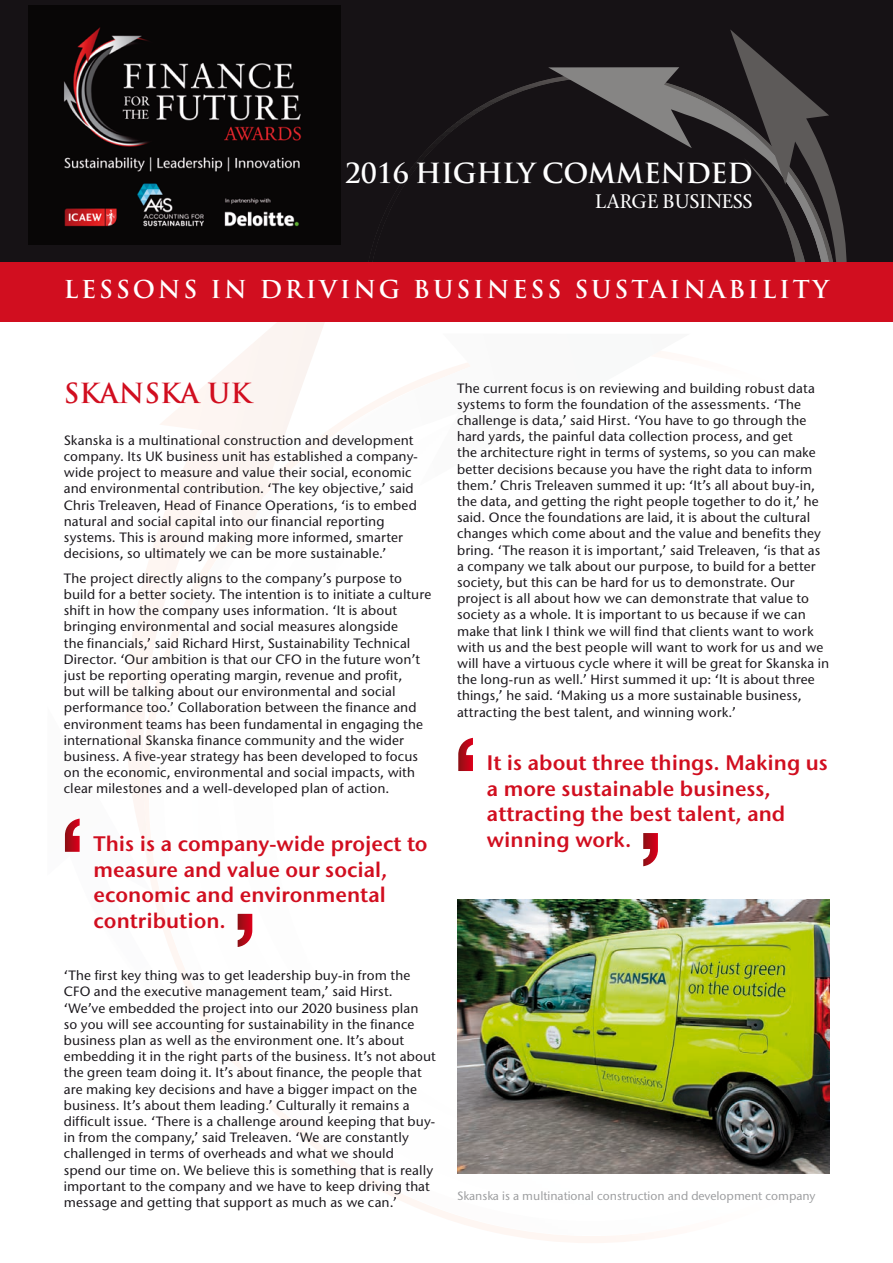
<style>
.page{position:relative;width:893px;height:1263px;background:#fff}
.page>*{position:absolute;margin:0;border:0;box-sizing:border-box;transform-origin:0 0}
.winner{font:700 27px "Trajan Pro";letter-spacing:-.01em;color:#fff}
.heading{font:700 27px "Trajan Pro";color:#d10e1f}
.lessons{font:700 24px "Trajan Pro";letter-spacing:.12em;color:#fff}
.quote{font:600 21px/25.5px "Stone Sans ITC Std";color:#d10e1f}
.category{font:500 19.5px "Stone Ser ITC Std";color:#fff}
.main_copy{font:500 13.5px/16.2px "Stone Sans ITC Std";letter-spacing:.01em;color:#1a171c}
.t1{font:500 12px "Stone Sans ITC Std";color:#9d9ea0}
</style>
<div class="page">
<svg style="left:64px;top:818px;width:134px;height:192px"></svg>
<img style="left:198px;top:737px;width:632px;height:498px">
<img style="left:198px;top:1045px;width:92px;height:72px">
<img style="left:198px;top:1030px;width:71px;height:66px">
<svg style="left:346px;top:363px;width:124px;height:63px"></svg>
<svg style="left:101px;top:321px;width:245px;height:552px"></svg>
<div style="left:0;top:0;width:893px;height:270px;background:#161215"></div>
<img style="left:457px;top:900px;width:372px;height:274px">
<svg style="left:65px;top:819px;width:15px;height:33px"></svg>
<svg style="left:238px;top:914px;width:14px;height:33px"></svg>
<svg style="left:458px;top:738px;width:15px;height:33px"></svg>
<svg style="left:643px;top:833px;width:15px;height:33px"></svg>
<img style="left:371px;top:79px;width:177px;height:179px">
<svg style="left:548px;top:67px;width:109px;height:62px"></svg>
<svg style="left:657px;top:30px;width:190px;height:231px"></svg>
<img style="left:28px;top:6px;width:312px;height:238px">
<div style="left:0;top:261px;width:893px;height:60px;background:#d10e1f"></div>
<p class="winner" style="left:345px;top:156px;width:409px">2016 HIGHLY COMMENDED</p>
<p class="category" style="left:595px;top:189px;width:159px">LARGE BUSINESS</p>
<p class="lessons" style="left:64px;top:274px;width:767px">LESSONS IN DRIVING BUSINESS SUSTAINABILITY</p>
<p class="heading" style="left:64px;top:376px;width:189px">SKANSKA UK</p>
<p class="main_copy" style="left:64px;top:432px;width:356px">Skanska is a multinational construction and development company. Its UK business unit has established a company&shy;wide project to measure and value their social, economic and environmental contribution. ‘The key objective,’ said Chris Treleaven, Head of Finance Operations, ‘is to embed natural and social capital into our financial reporting systems. This is around making more informed, smarter decisions, so ultimately we can be more sustainable.’</p>
<p class="main_copy" style="left:64px;top:570px;width:369px">The project directly aligns to the company’s purpose to build for a better society. The intention is to initiate a culture shift in how the company uses information. ‘It is about bringing environmental and social measures alongside<br>the financials,’ said Richard Hirst, Sustainability Technical Director. ‘Our ambition is that our CFO in the future won’t just be reporting operating margin, revenue and profit,<br>but will be talking about our environmental and social performance too.’ Collaboration between the finance and environment teams has been fundamental in engaging the international Skanska finance community and the wider business. A five-year strategy has been developed to focus on the economic, environmental and social impacts, with clear milestones and a well-developed plan of action.</p>
<p class="quote" style="left:94px;top:831px;width:336px">This is a company-wide project to measure and value our social, economic and environmental contribution.</p>
<p class="main_copy" style="left:64px;top:967px;width:374px">‘The first key thing was to get leadership buy-in from the CFO and the executive management team,’ said Hirst. ‘We’ve embedded the project into our 2020 business plan<br>so you will see accounting for sustainability in the finance business plan as well as the environment one. It’s about embedding it in the right parts of the business. It’s not about the green team doing it. It’s about finance, the people that are making key decisions and have a bigger impact on the business. It’s about them leading.’ Culturally it remains a difficult issue. ‘There is a challenge around keeping that buy&shy;in from the company,’ said Treleaven. ‘We are constantly challenged in terms of overheads and what we should<br>spend our time on. We believe this is something that is really important to the company and we have to keep driving that message and getting that support as much as we can.’</p>
<p class="main_copy" style="left:457px;top:380px;width:373px">The current focus is on reviewing and building robust data systems to form the foundation of the assessments. ‘The challenge is data,’ said Hirst. ‘You have to go through the hard yards, the painful data collection process, and get<br>the architecture right in terms of systems, so you can make better decisions because you have the right data to inform them.’ Chris Treleaven summed it up: ‘It’s all about buy-in, the data, and getting the right people together to do it,’ he said. Once the foundations are laid, it is about the cultural changes which come about and the value and benefits they bring. ‘The reason it is important,’ said Treleaven, ‘is that as a company we talk about our purpose, to build for a better society, but this can be hard for us to demonstrate. Our project is all about how we can demonstrate that value to society as a whole. It is important to us because if we can make that link I think we will find that clients want to work with us and the best people will want to work for us and we will have a virtuous cycle where it will be great for Skanska in the long-run as well.’ Hirst summed it up: ‘It is about three things,’ he said. ‘Making us a more sustainable business, attracting the best talent, and winning work.’</p>
<p class="quote" style="left:487px;top:750px;width:343px">It is about three things. Making us a more sustainable business, attracting the best talent, and winning work.</p>
<p class="t1" style="left:457px;top:1188px;width:360px">Skanska is a multinational construction and development company</p>
</div>
